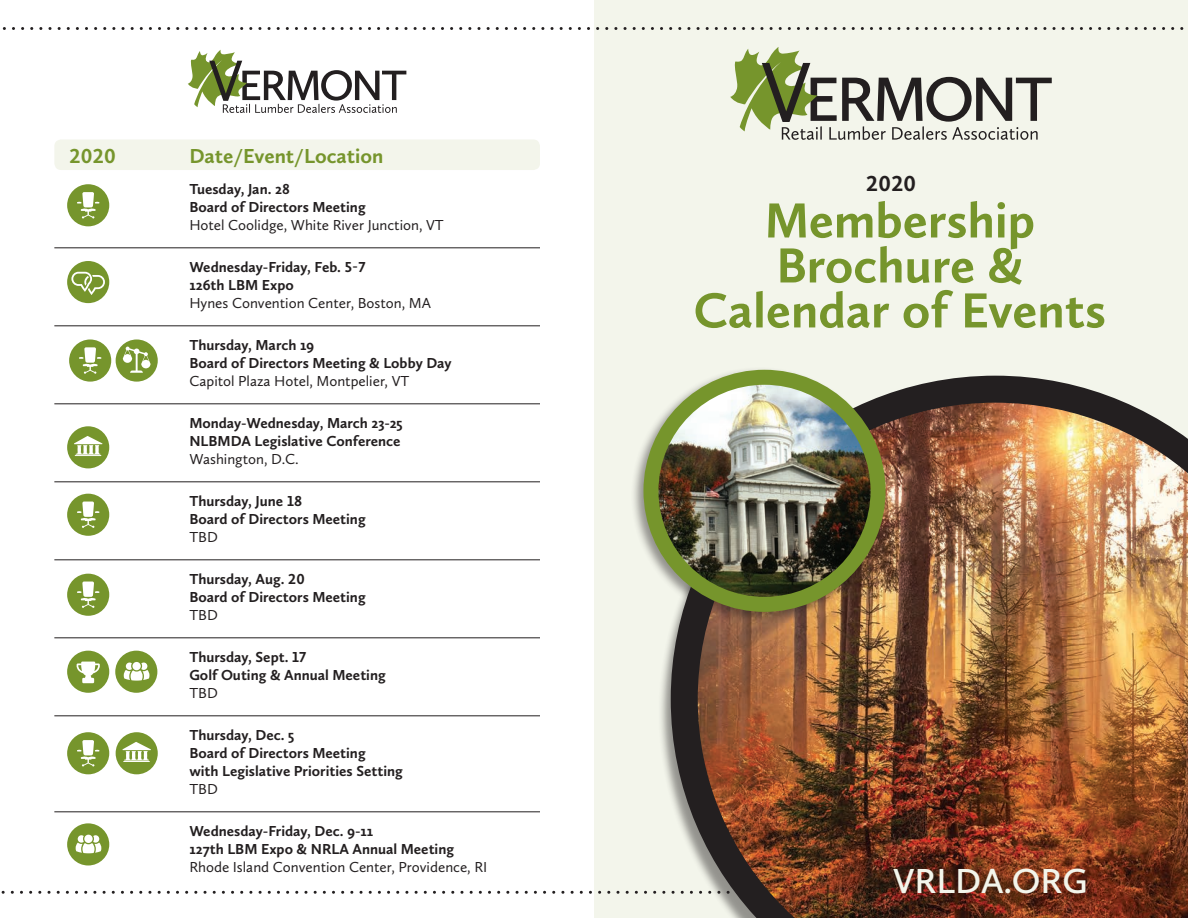
<style>
.page{position:relative;width:1188px;height:918px;background:#fff}
.page>*{position:absolute;margin:0;border:0;box-sizing:border-box;transform-origin:0 0}
.t1{font:700 51px "Calluna Sans";color:#76952c}
.t2{font:600 36px "Calluna Sans";color:#f3f5eb}
.t3{font:700 22.5px "Calluna Sans";color:#231f20}
.t4{font:700 21px "Calluna Sans";color:#76952c}
.t5{font:700 15px/18px "Calluna Sans";color:#231f20}
.t6{font:15px/18px "Calluna Sans";color:#231f20}
.s1{font-weight:400}
.s2{font-weight:700}
</style>
<div class="page">
<div style="left:594px;top:0;width:594px;height:918px;background:#f3f5eb"></div>
<svg style="left:730px;top:47px;width:322px;height:93px"></svg>
<svg style="left:188px;top:50px;width:218px;height:63px"></svg>
<svg style="left:2px;top:27px;width:1182px;height:3px"></svg>
<svg style="left:1px;top:891px;width:656px;height:3px"></svg>
<img style="left:671px;top:376px;width:517px;height:542px">
<div style="left:631px;top:366px;width:258px;height:259px;background:#231f20;opacity:.46"></div>
<img style="left:651px;top:377px;width:227px;height:227px;border-radius:114px">
<div style="left:643px;top:370px;width:243px;height:242px;border:15px solid #76952c;border-radius:50%"></div>
<div style="left:54px;top:139px;width:486px;height:31px;background:#f3f5eb;border-radius:7px"></div>
<hr style="left:54px;top:248px;width:486px;height:1px;background:#231f20">
<hr style="left:54px;top:326px;width:486px;height:1px;background:#231f20">
<hr style="left:54px;top:404px;width:486px;height:1px;background:#231f20">
<hr style="left:54px;top:482px;width:486px;height:1px;background:#231f20">
<hr style="left:54px;top:560px;width:486px;height:1px;background:#231f20">
<hr style="left:54px;top:638px;width:486px;height:1px;background:#231f20">
<hr style="left:54px;top:716px;width:486px;height:1px;background:#231f20">
<hr style="left:54px;top:812px;width:486px;height:1px;background:#231f20">
<svg style="left:67px;top:261px;width:42px;height:42px"></svg>
<svg style="left:67px;top:651px;width:42px;height:42px"></svg>
<svg style="left:69px;top:339px;width:89px;height:43px"></svg>
<svg style="left:67px;top:494px;width:42px;height:42px"></svg>
<svg style="left:67px;top:574px;width:42px;height:42px"></svg>
<svg style="left:115px;top:651px;width:42px;height:42px"></svg>
<svg style="left:67px;top:823px;width:42px;height:42px"></svg>
<svg style="left:67px;top:732px;width:42px;height:42px"></svg>
<svg style="left:67px;top:184px;width:42px;height:42px"></svg>
<svg style="left:67px;top:426px;width:42px;height:42px"></svg>
<svg style="left:116px;top:732px;width:42px;height:42px"></svg>
<p class="t4" style="left:69px;top:143px;width:48px">2020</p>
<p class="t4" style="left:189px;top:143px;width:196px">Date/Event/Location</p>
<p class="t5" style="left:189px;top:180px;width:256px">Tuesday, Jan. 28<br>Board of Directors Meeting<br><span class="s1">Hotel Coolidge, White River Junction, VT</span></p>
<p class="t5" style="left:189px;top:258px;width:178px">Wednesday-Friday, Feb. 5-7</p>
<p class="t6" style="left:189px;top:276px;width:243px"><span class="s2">126th LBM Expo<br></span>Hynes Convention Center, Boston, MA</p>
<p class="t5" style="left:189px;top:336px;width:264px">Thursday, March 19<br>Board of Directors Meeting &amp; Lobby Day</p>
<p class="t6" style="left:189px;top:372px;width:222px">Capitol Plaza Hotel, Montpelier, VT</p>
<p class="t5" style="left:189px;top:414px;width:215px">Monday-Wednesday, March 23-25<br>NLBMDA Legislative Conference<br><span class="s1">Washington, D.C.</span></p>
<p class="t5" style="left:189px;top:492px;width:114px">Thursday, June 18</p>
<p class="t5" style="left:189px;top:510px;width:178px">Board of Directors Meeting</p>
<p class="t6" style="left:189px;top:528px;width:30px">TBD</p>
<p class="t5" style="left:189px;top:570px;width:117px">Thursday, Aug. 20</p>
<p class="t5" style="left:189px;top:588px;width:178px">Board of Directors Meeting</p>
<p class="t6" style="left:189px;top:606px;width:30px">TBD</p>
<p class="t5" style="left:189px;top:648px;width:118px">Thursday, Sept. 17</p>
<p class="t5" style="left:189px;top:666px;width:198px">Golf Outing &amp; Annual Meeting</p>
<p class="t6" style="left:189px;top:684px;width:30px">TBD</p>
<p class="t5" style="left:189px;top:726px;width:107px">Thursday, Dec. 5</p>
<p class="t5" style="left:189px;top:744px;width:178px">Board of Directors Meeting</p>
<p class="t5" style="left:189px;top:762px;width:215px">with Legislative Priorities Setting</p>
<p class="t6" style="left:189px;top:780px;width:30px">TBD</p>
<p class="t5" style="left:189px;top:822px;width:185px">Wednesday-Friday, Dec. 9-11</p>
<p class="t6" style="left:189px;top:840px;width:300px"><span class="s2">127th LBM Expo &amp; NRLA Annual Meeting<br></span>Rhode Island Convention Center, Providence, RI</p>
<p class="t3" style="left:866px;top:170px;width:51px">2020</p>
<p class="t1" style="left:765px;top:189px;width:272px">Membership</p>
<p class="t1" style="left:776px;top:234px;width:249px">Brochure &amp;</p>
<p class="t1" style="left:694px;top:279px;width:414px">Calendar of Events</p>
<p class="t2" style="left:893px;top:858px;width:196px">VRLDA.ORG</p>
</div>
